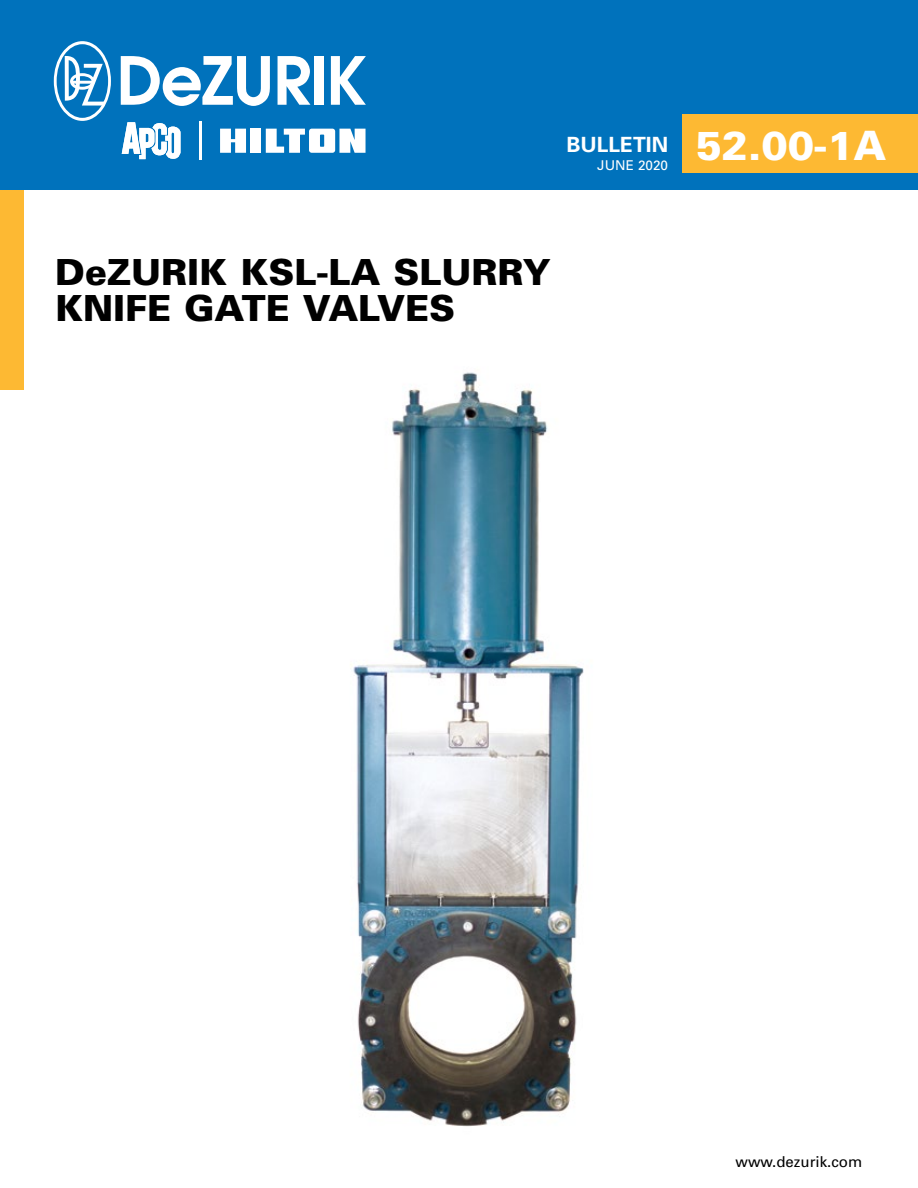
<style>
.page{position:relative;width:918px;height:1188px;background:#fff}
.page>*{position:absolute;margin:0;border:0;box-sizing:border-box;transform-origin:0 0}
.t1{font:900 40.5px "Univers";color:#fff}
.t2{font:900 36px/36px "Univers";color:#000}
.t3{font:700 21px "Univers";color:#fff}
.t4{font:15px "Univers";color:#000}
.t5{font:13.5px "Univers";color:#fff}
</style>
<div class="page">
<img style="left:350px;top:372px;width:234px;height:755px">
<div style="left:0;top:187px;width:23px;height:203px;background:#fdb933"></div>
<div style="left:0;top:0;width:918px;height:189px;background:#0072bc"></div>
<svg style="left:54px;top:41px;width:57px;height:80px"></svg>
<svg style="left:121px;top:56px;width:149px;height:50px"></svg>
<svg style="left:278px;top:56px;width:32px;height:49px"></svg>
<div style="left:314px;top:56px;width:9px;height:49px;background:#fff"></div>
<svg style="left:331px;top:56px;width:35px;height:49px"></svg>
<hr style="left:199px;top:121px;width:3px;height:39px;background:#fff">
<svg style="left:122px;top:122px;width:59px;height:37px"></svg>
<svg style="left:220px;top:129px;width:26px;height:24px"></svg>
<div style="left:251px;top:129px;width:10px;height:24px;background:#fff"></div>
<svg style="left:266px;top:129px;width:100px;height:24px"></svg>
<div style="left:683px;top:115px;width:235px;height:58px;background:#fdb933"></div>
<p class="t3" style="left:567px;top:132px;width:103px">BULLETIN</p>
<p class="t5" style="left:597px;top:157px;width:72px">JUNE 2020</p>
<p class="t1" style="left:696px;top:120px;width:192px">52.00-1A</p>
<p class="t2" style="left:55px;top:254px;width:497px">DeZURIK KSL-LA SLURRY<br>KNIFE GATE VALVES</p>
<p class="t4" style="left:736px;top:1153px;width:128px">www.dezurik.com</p>
</div>
